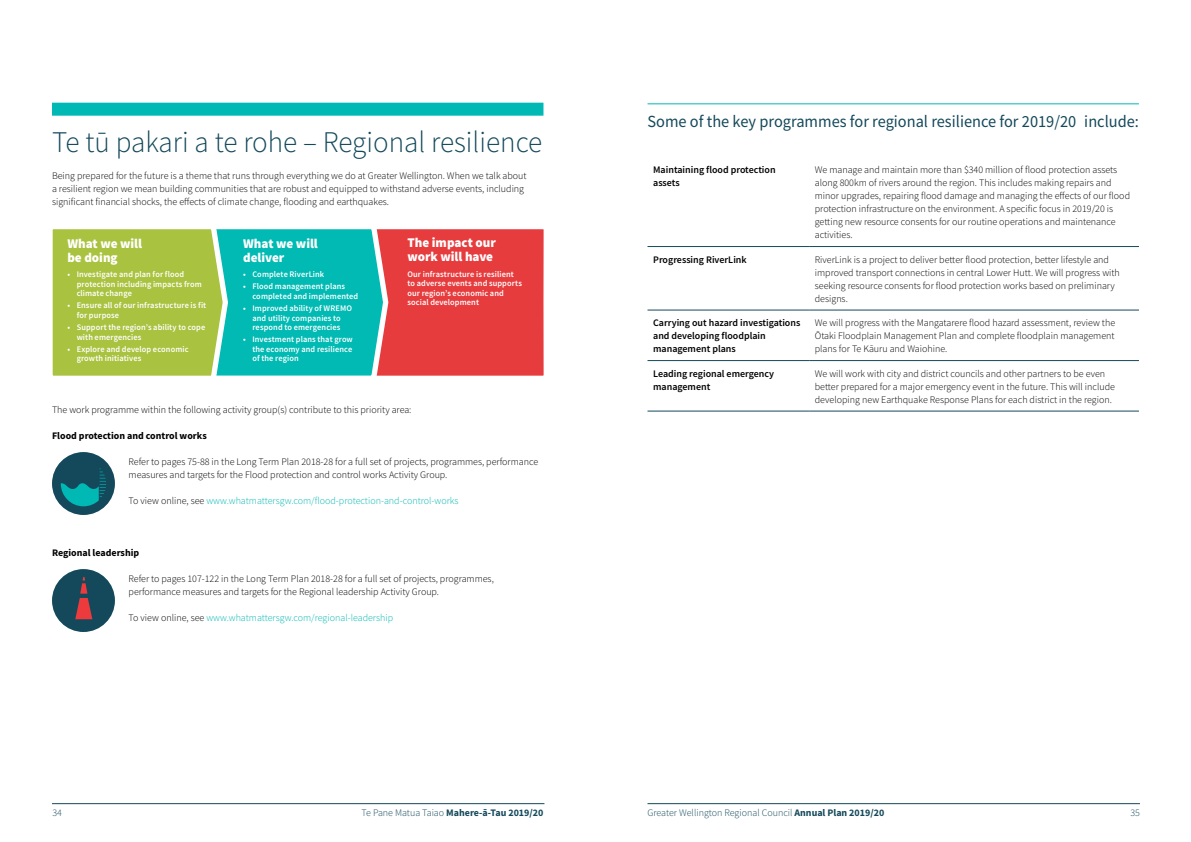
<style>
.page{position:relative;width:1191px;height:842px;background:#fff}
.page>*{position:absolute;margin:0;border:0;box-sizing:border-box;transform-origin:0 0}
.H2_Big_ToC_LIGHT_BLU{font:300 30px "Source Sans Pro";color:#14495b}
.H3_sp4n_columns_ligh{font:17px "Source Sans Pro";color:#14495b;scale:.96 1}
.infographics_body_wh{font:900 13.3px/14.2px "Source Sans Pro";color:#fff}
.table_body{font:300 10px/13px "Source Sans Pro";color:#000}
.body{font:300 10px/13px "Source Sans Pro";color:#000}
.table_text_highlight{font:600 10px/13px "Source Sans Pro";color:#000}
.body-2{font:300 10px "Source Sans Pro";color:#00b8b4}
.t1{font:300 10px "Source Sans Pro";color:#14495b}
.body_-_bold{font:700 10px "Source Sans Pro";color:#000}
.t2{font:700 10px "Source Sans Pro";color:#14495b}
.GWRC_report_body_WHI{font:600 8.5px/9.5px "Source Sans Pro";letter-spacing:.01em;color:#fff}
.s1{color:#000}
.s2{font-weight:300}
.s3{font-weight:700}
</style>
<div class="page">
<hr style="left:52px;top:803px;width:492px;height:1px;background:#14495b">
<hr style="left:647px;top:803px;width:493px;height:1px;background:#14495b">
<svg style="left:52px;top:229px;width:492px;height:147px;background:#8a9669"></svg>
<div style="left:52px;top:103px;width:491px;height:13px;background:#00b8b4"></div>
<div style="left:52px;top:452px;width:63px;height:63px;background:#14495b;border-radius:50%"></div>
<svg style="left:60px;top:460px;width:47px;height:47px"></svg>
<div style="left:52px;top:569px;width:63px;height:63px;background:#14495b;border-radius:50%"></div>
<svg style="left:75px;top:577px;width:17px;height:42px"></svg>
<hr style="left:647px;top:103px;width:492px;height:1px;background:#00b8b4">
<hr style="left:647px;top:246px;width:162px;height:1px;background:#14495b">
<hr style="left:809px;top:246px;width:330px;height:1px;background:#14495b">
<hr style="left:647px;top:310px;width:162px;height:1px;background:#14495b">
<hr style="left:809px;top:310px;width:330px;height:1px;background:#14495b">
<hr style="left:647px;top:360px;width:162px;height:1px;background:#14495b">
<hr style="left:809px;top:360px;width:330px;height:1px;background:#14495b">
<hr style="left:647px;top:411px;width:162px;height:1px;background:#14495b">
<hr style="left:809px;top:411px;width:330px;height:1px;background:#14495b">
<h2 class="H2_Big_ToC_LIGHT_BLU" style="left:52px;top:124px;width:492px">Te tū pakari a te rohe – Regional resilience</h2>
<p class="body" style="left:52px;top:169px;width:476px">Being prepared for the future is a theme that runs through everything we do at Greater Wellington. When we talk about a resilient region we mean building communities that are robust and equipped to withstand adverse events, including significant financial shocks, the effects of climate change, flooding and earthquakes.</p>
<p class="infographics_body_wh" style="left:67px;top:236px;width:76px">What we will be doing</p>
<p class="GWRC_report_body_WHI" style="left:77px;top:270px;width:127px;text-indent:-9px">• Investigate and plan for flood protection including impacts from climate change</p>
<p class="GWRC_report_body_WHI" style="left:77px;top:301px;width:131px;text-indent:-9px">• Ensure all of our infrastructure is fit for purpose</p>
<p class="GWRC_report_body_WHI" style="left:77px;top:322px;width:130px;text-indent:-9px">• Support the region’s ability to cope with emergencies</p>
<p class="GWRC_report_body_WHI" style="left:77px;top:344px;width:113px;text-indent:-9px">• Explore and develop economic growth initiatives</p>
<p class="infographics_body_wh" style="left:243px;top:236px;width:76px">What we will deliver</p>
<p class="GWRC_report_body_WHI" style="left:243px;top:270px;width:83px">• Complete RiverLink</p>
<p class="GWRC_report_body_WHI" style="left:252px;top:282px;width:107px;text-indent:-9px">• Flood management plans completed and implemented</p>
<p class="GWRC_report_body_WHI" style="left:243px;top:303px;width:110px;text-align:center">• Improved ability of WREMO and utility companies to respond to emergencies</p>
<p class="GWRC_report_body_WHI" style="left:252px;top:335px;width:102px;text-align:justify;text-indent:-9px">• Investment plans that grow the economy and resilience of the region</p>
<p class="infographics_body_wh" style="left:407px;top:235px;width:90px">The impact our work will have</p>
<p class="GWRC_report_body_WHI" style="left:407px;top:269px;width:116px">Our infrastructure is resilient to adverse events and supports our region’s economic and social development</p>
<p class="body" style="left:52px;top:403px;width:361px">The work programme within the following activity group(s) contribute to this priority area:</p>
<p class="body_-_bold" style="left:52px;top:429px;width:156px">Flood protection and control works</p>
<p class="body" style="left:129px;top:455px;width:411px">Refer to pages 75-88 in the Long Term Plan 2018-28 for a full set of projects, programmes, performance measures and targets for the Flood protection and control works Activity Group.</p>
<p class="body-2" style="left:129px;top:495px;width:331px"><span class="s1">To view online, see</span> www.whatmattersgw.com/flood-protection-and-control-works</p>
<p class="body_-_bold" style="left:52px;top:546px;width:89px">Regional leadership</p>
<p class="body" style="left:129px;top:572px;width:367px">Refer to pages 107-122 in the Long Term Plan 2018-28 for a full set of projects, programmes, performance measures and targets for the Regional leadership Activity Group.</p>
<p class="body-2" style="left:129px;top:612px;width:266px"><span class="s1">To view online, see</span> www.whatmattersgw.com/regional-leadership</p>
<h3 class="H3_sp4n_columns_ligh" style="left:647px;top:111px;width:513px">Some of the key programmes for regional resilience for 2019/20 include:</h3>
<p class="table_text_highlight" style="left:653px;top:163px;width:124px">Maintaining flood protection assets</p>
<p class="table_body" style="left:815px;top:163px;width:317px">We manage and maintain more than $340 million of flood protection assets along 800km of rivers around the region. This includes making repairs and minor upgrades, repairing flood damage and managing the effects of our flood protection infrastructure on the environment. A specific focus in 2019/20 is getting new resource consents for our routine operations and maintenance activities.</p>
<p class="table_text_highlight" style="left:653px;top:253px;width:95px">Progressing RiverLink</p>
<p class="table_body" style="left:815px;top:253px;width:306px">RiverLink is a project to deliver better flood protection, better lifestyle and improved transport connections in central Lower Hutt. We will progress with seeking resource consents for flood protection works based on preliminary designs.</p>
<p class="table_text_highlight" style="left:653px;top:316px;width:149px">Carrying out hazard investigations and developing floodplain management plans</p>
<p class="table_body" style="left:815px;top:316px;width:302px;text-align:justify">We will progress with the Mangatarere flood hazard assessment, review the Ōtaki Floodplain Management Plan and complete floodplain management plans for Te Kāuru and Waiohine.</p>
<p class="table_text_highlight" style="left:653px;top:367px;width:122px">Leading regional emergency management</p>
<p class="table_body" style="left:815px;top:367px;width:302px">We will work with city and district councils and other partners to be even better prepared for a major emergency event in the future. This will include developing new Earthquake Response Plans for each district in the region.</p>
<p class="t1" style="left:52px;top:807px;width:11px">34</p>
<p class="t2" style="left:361px;top:806px;width:183px"><span class="s2">Te Pane Matua Taiao</span> Mahere-ā-Tau 2019/20</p>
<p class="t1" style="left:647px;top:807px;width:238px">Greater Wellington Regional Council <span class="s3">Annual Plan 2019/20</span></p>
<p class="t1" style="left:1130px;top:807px;width:11px">35</p>
</div>
